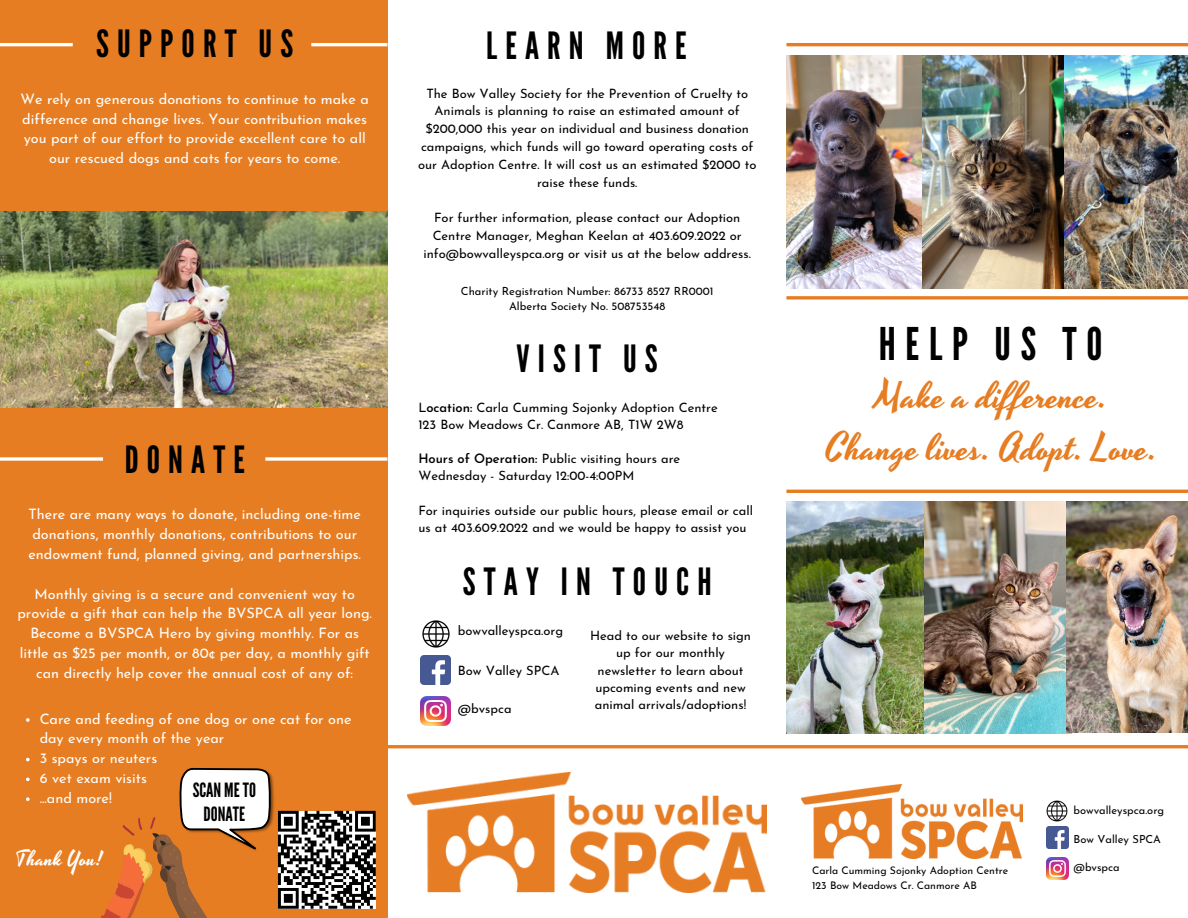
<style>
.page{position:relative;width:1188px;height:918px;background:#fff}
.page>*{position:absolute;margin:0;border:0;box-sizing:border-box;transform-origin:0 0}
.t1{font:45px "League Gothic";letter-spacing:.215em;color:#000}
.t2{font:37.5px "League Gothic";letter-spacing:.215em;color:#000}
.t3{font:37.5px/51.8px "Yesteryear";color:#e77d22;text-align:center}
.t4{font:21.15px "Yesteryear";color:#fff}
.t5{font:19.65px/23.2px "League Gothic";color:#000;text-align:center}
.t6{font:14.4px/19.8px "Josefin Sans";color:#fff;text-align:center}
.t7{font:12.9px/17.9px "Josefin Sans";color:#000;text-align:center}
.t8{font:11.25px "Josefin Sans";color:#000}
.t9{font:11.1px "Josefin Sans";color:#000}
.t10{font:10.5px "Josefin Sans";color:#000}
.s1{font-weight:600}
</style>
<div class="page">
<img style="left:1046px;top:857px;width:22px;height:23px">
<img style="left:1046px;top:827px;width:22px;height:22px">
<img style="left:1046px;top:800px;width:22px;height:22px">
<hr style="left:786px;top:490px;width:402px;height:3px;background:#e77d22">
<hr style="left:387px;top:745px;width:801px;height:3px;background:#e77d22">
<img style="left:802px;top:785px;width:220px;height:74px">
<img style="left:786px;top:501px;width:139px;height:232px">
<img style="left:925px;top:501px;width:141px;height:232px">
<img style="left:1066px;top:501px;width:122px;height:232px">
<hr style="left:786px;top:43px;width:402px;height:3px;background:#e77d22">
<svg style="left:786px;top:296px;width:402px;height:4px"></svg>
<img style="left:786px;top:55px;width:402px;height:233px">
<img style="left:421px;top:696px;width:30px;height:30px">
<img style="left:421px;top:655px;width:30px;height:30px">
<img style="left:422px;top:620px;width:28px;height:28px">
<div style="left:0;top:0;width:387px;height:918px;background:#e77d22"></div>
<hr style="left:311px;top:43px;width:76px;height:3px;background:#fff">
<hr style="left:0;top:43px;width:73px;height:3px;background:#fff">
<img style="left:0;top:212px;width:387px;height:195px">
<svg style="left:265px;top:457px;width:122px;height:4px"></svg>
<svg style="left:0;top:457px;width:103px;height:4px"></svg>
<img style="left:408px;top:772px;width:358px;height:121px">
<svg style="left:100px;top:768px;width:276px;height:150px"></svg>
<svg style="left:26px;top:718px;width:4px;height:4px"></svg>
<svg style="left:26px;top:758px;width:4px;height:3px"></svg>
<svg style="left:26px;top:778px;width:4px;height:3px"></svg>
<svg style="left:26px;top:797px;width:4px;height:4px"></svg>
<p class="t2" style="left:96px;top:22px;width:199px">SUPPORT US</p>
<p class="t6" style="left:21px;top:90px;width:350px">We rely on generous donations to continue to make a difference and change lives. Your contribution makes you part of our effort to provide excellent care to all our rescued dogs and cats for years to come.</p>
<p class="t2" style="left:125px;top:438px;width:122px">DONATE</p>
<h3 class="t6" style="left:28px;top:506px;width:334px;text-align:left">There are many ways to donate, including one-time donations, monthly donations, contributions to our endowment fund, planned giving, and partnerships.</h3>
<p class="t6" style="left:17px;top:585px;width:356px">Monthly giving is a secure and convenient way to provide a gift that can help the BVSPCA all year long.<br>Become a BVSPCA Hero by giving monthly. For as little as $25 per month, or 80¢ per day, a monthly gift can directly help cover the annual cost of any of:</p>
<p class="t6" style="left:40px;top:710px;width:313px;text-align:left">Care and feeding of one dog or one cat for one day every month of the year</p>
<p class="t6" style="left:40px;top:750px;width:119px">3 spays or neuters</p>
<p class="t6" style="left:40px;top:769px;width:109px">6 vet exam visits</p>
<p class="t6" style="left:40px;top:789px;width:74px">...and more!</p>
<p class="t5" style="left:193px;top:779px;width:65px">SCAN METO<br>DONATE</p>
<h1 class="t4" style="left:15px;top:844px;width:89px">Thank You!</h1>
<h2 class="t2" style="left:486px;top:24px;width:202px">LEARN MORE</h2>
<p class="t7" style="left:418px;top:86px;width:340px">The Bow Valley Society for the Prevention of Cruelty to Animals is planning to raise an estimated amount of $200,000 this year on individual and business donation campaigns, which funds will go toward operating costs of our Adoption Centre. It will cost us an estimated $2000 to raise these funds.</p>
<p class="t7" style="left:424px;top:210px;width:329px">For further information, please contact our Adoption<br>Centre Manager, Meghan Keelan at 403.609.2022 or info@bowvalleyspca.org or visit us at the below address.</p>
<p class="t8" style="left:461px;top:286px;width:254px">Charity Registration Number: 86733 8527 RR0001</p>
<p class="t8" style="left:509px;top:301px;width:158px">Alberta Society No. 508753548</p>
<p class="t2" style="left:517px;top:337px;width:143px">VISIT US</p>
<h4 class="t7" style="left:418px;top:399px;width:301px">L<span class="s1">ocation:</span> Carla Cumming Sojonky Adoption Centre</h4>
<p class="t7" style="left:418px;top:417px;width:267px">123 Bow Meadows Cr. Canmore AB, T1W 2W8</p>
<p class="t7" style="left:418px;top:451px;width:263px"><span class="s1">Hours of Operation:</span> Public visiting hours are</p>
<h5 class="t7" style="left:418px;top:468px;width:217px">Wednesday - Saturday 12:00-4:00PM</h5>
<h2 class="t7" style="left:418px;top:503px;width:336px;line-height:17.2px;text-align:left">For inquiries outside our public hours, please email or call us at 403.609.2022 and we would be happy to assist you</h2>
<h2 class="t2" style="left:463px;top:560px;width:250px">STAY IN TOUCH</h2>
<p class="t7" style="left:590px;top:628px;width:163px;line-height:17.2px">Head to our website to sign up for our monthly newsletter to learn about upcoming events and new animal arrivals/adoptions!</p>
<h6 class="t7" style="left:458px;top:623px;width:107px">bowvalleyspca.org</h6>
<p class="t7" style="left:458px;top:663px;width:103px">Bow Valley SPCA</p>
<p class="t7" style="left:458px;top:700px;width:55px">@bvspca</p>
<p class="t1" style="left:879px;top:318px;width:225px">HELP US TO</p>
<p class="t3" style="left:826px;top:372px;width:333px">Make a dif erence.<br>Change lives. Adopt. Love.</p>
<p class="t10" style="left:812px;top:867px;width:198px">Carla Cumming Sojonky Adoption Centre</p>
<p class="t10" style="left:812px;top:881px;width:166px">123 Bow Meadows Cr. Canmore AB</p>
<h2 class="t9" style="left:1074px;top:805px;width:92px">bowvalleyspca.org</h2>
<p class="t9" style="left:1074px;top:835px;width:89px">Bow Valley SPCA</p>
<p class="t9" style="left:1074px;top:863px;width:48px">@bvspca</p>
</div>
